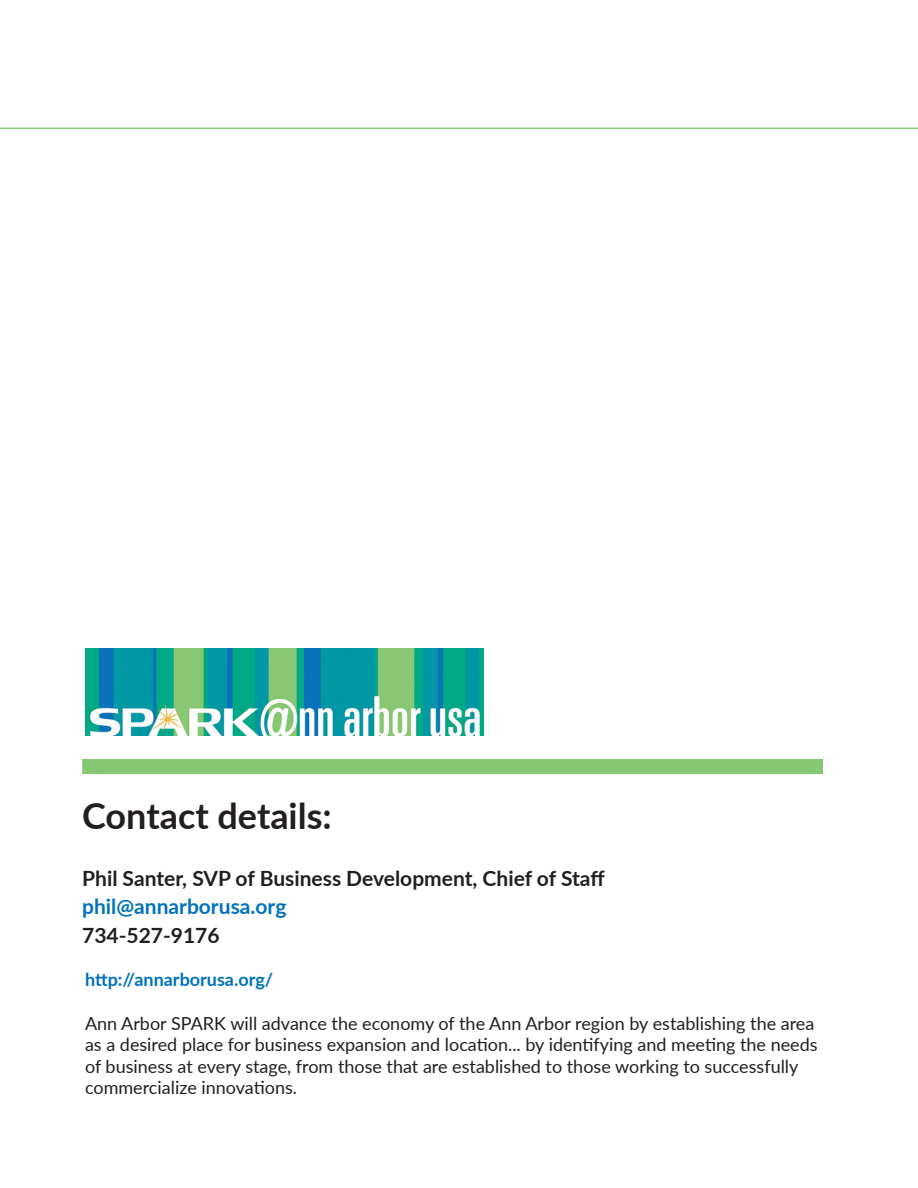
<style>
.page{position:relative;width:918px;height:1188px;background:#fff}
.page>*{position:absolute;margin:0;border:0;box-sizing:border-box;transform-origin:0 0}
.t1{font:700 36px "Lato";color:#231f20}
.t2{font:700 21px "Lato";color:#231f20}
.t3{font:700 21px "Lato";color:#0072bc}
.Caption___Footer{font:18px/21.6px "Lato";color:#231f20}
.Sub_Title{font:700 18px "Lato";color:#0072bc}
</style>
<div class="page">
<div style="left:82px;top:759px;width:741px;height:15px;background:#85c873"></div>
<img style="left:85px;top:648px;width:398px;height:87px">
<hr style="left:0;top:128px;width:918px;height:1px;background:#85c873">
<p class="t1" style="left:82px;top:789px;width:251px">Contact details:</p>
<p class="t2" style="left:82px;top:862px;width:524px">Phil Santer, SVP of Business Development, Chief of Staff</p>
<p class="t3" style="left:82px;top:891px;width:206px">phil@annarborusa.org</p>
<p class="t2" style="left:82px;top:919px;width:139px">734-527-9176</p>
<p class="Sub_Title" style="left:85px;top:967px;width:190px">http://annarborusa.org/</p>
<p class="Caption___Footer" style="left:85px;top:1012px;width:734px">Ann Arbor SPARK will advance the economy of the Ann Arbor region by establishing the area as a desired place for business expansion and location... by identifying and meeting the needs of business at every stage, from those that are established to those working to successfully commercialize innovations.</p>
</div>
